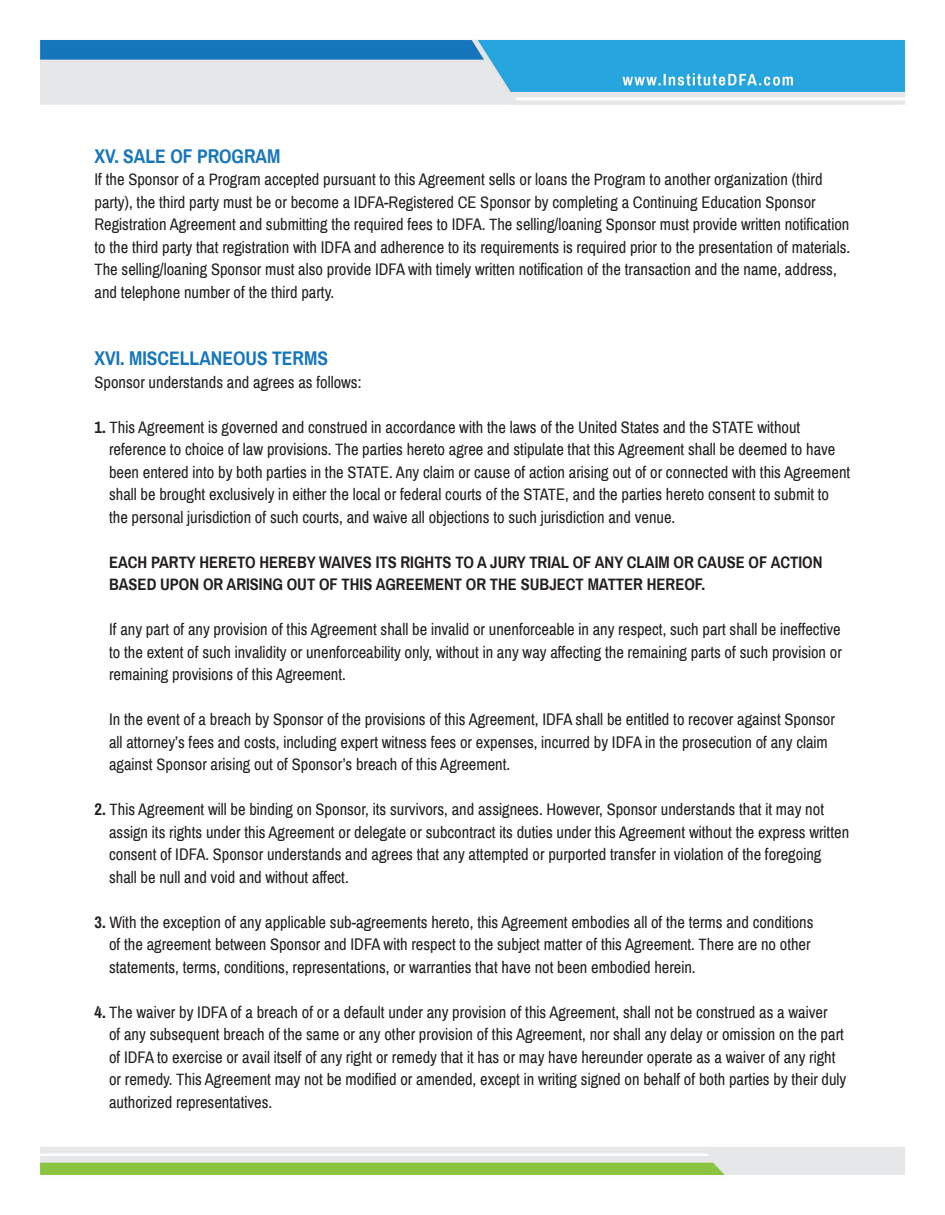
<style>
.page{position:relative;width:945px;height:1215px;background:#fff}
.page>*{position:absolute;margin:0;border:0;box-sizing:border-box;transform-origin:0 0}
.t1{font:700 19.5px "Archivo Narrow";color:#1676bb}
.t2{font:16.5px/22.5px "Archivo Narrow";color:#231f20}
.t3{font:700 16.5px/22.5px "Archivo Narrow";color:#231f20}
.s1{font-weight:700}
</style>
<div class="page">
<img style="left:40px;top:39px;width:865px;height:1136px">
<p class="t1" style="left:94px;top:144px;width:188px">XV. SALE OF PROGRAM</p>
<p class="t2" style="left:94px;top:168px;width:757px">If the Sponsor of a Program accepted pursuant to this Agreement sells or loans the Program to another organization (third party), the third party must be or become a IDFA-Registered CE Sponsor by completing a Continuing Education Sponsor Registration Agreement and submitting the required fees to IDFA. The selling/loaning Sponsor must provide written notification to the third party that registration with IDFA and adherence to its requirements is required prior to the presentation of materials.<br>The selling/loaning Sponsor must also provide IDFA with timely written notification of the transaction and the name, address, and telephone number of the third party.</p>
<p class="t1" style="left:94px;top:346px;width:235px">XVI. MISCELLANEOUS TERMS</p>
<p class="t2" style="left:94px;top:371px;width:269px">Sponsor understands and agrees as follows:</p>
<p class="t2" style="left:94px;top:416px;width:707px"><span class="s1">1.</span> This Agreement is governed and construed in accordance with the laws of the United States and the STATE without</p>
<p class="t2" style="left:109px;top:438px;width:728px">reference to choice of law provisions. The parties hereto agree and stipulate that this Agreement shall be deemed to have</p>
<p class="t2" style="left:109px;top:461px;width:743px">been entered into by both parties in the STATE. Any claim or cause of action arising out of or connected with this Agreement</p>
<p class="t2" style="left:109px;top:483px;width:722px">shall be brought exclusively in either the local or federal courts of the STATE, and the parties hereto consent to submit to</p>
<p class="t2" style="left:109px;top:506px;width:568px">the personal jurisdiction of such courts, and waive all objections to such jurisdiction and venue.</p>
<p class="t3" style="left:109px;top:551px;width:715px">EACH PARTY HERETO HEREBY WAIVES ITS RIGHTS TO A JURY TRIAL OF ANY CLAIM OR CAUSE OF ACTION<br>BASED UPON OR ARISING OUT OF THIS AGREEMENT OR THE SUBJECT MATTER HEREOF.</p>
<p class="t2" style="left:109px;top:618px;width:734px;text-align:justify">If any part of any provision of this Agreement shall be invalid or unenforceable in any respect, such part shall be ineffective to the extent of such invalidity or unenforceability only, without in any way affecting the remaining parts of such provision or remaining provisions of this Agreement.</p>
<p class="t2" style="left:109px;top:708px;width:727px">In the event of a breach by Sponsor of the provisions of this Agreement, IDFA shall be entitled to recover against Sponsor all attorney’s fees and costs, including expert witness fees or expenses, incurred by IDFA in the prosecution of any claim against Sponsor arising out of Sponsor’s breach of this Agreement.</p>
<p class="t2" style="left:94px;top:798px;width:731px"><span class="s1">2.</span> This Agreement will be binding on Sponsor, its survivors, and assignees. However, Sponsor understands that it may not</p>
<p class="t2" style="left:109px;top:821px;width:742px">assign its rights under this Agreement or delegate or subcontract its duties under this Agreement without the express written consent of IDFA. Sponsor understands and agrees that any attempted or purported transfer in violation of the foregoing shall be null and void and without affect.</p>
<p class="t2" style="left:94px;top:911px;width:721px"><span class="s1">3.</span> With the exception of any applicable sub-agreements hereto, this Agreement embodies all of the terms and conditions</p>
<p class="t2" style="left:109px;top:933px;width:703px">of the agreement between Sponsor and IDFA with respect to the subject matter of this Agreement. There are no other statements, terms, conditions, representations, or warranties that have not been embodied herein.</p>
<p class="t2" style="left:94px;top:1001px;width:735px"><span class="s1">4.</span> The waiver by IDFA of a breach of or a default under any provision of this Agreement, shall not be construed as a waiver</p>
<p class="t2" style="left:109px;top:1023px;width:739px">of any subsequent breach of the same or any other provision of this Agreement, nor shall any delay or omission on the part of IDFA to exercise or avail itself of any right or remedy that it has or may have hereunder operate as a waiver of any right or remedy. This Agreement may not be modified or amended, except in writing signed on behalf of both parties by their duly authorized representatives.</p>
</div>
